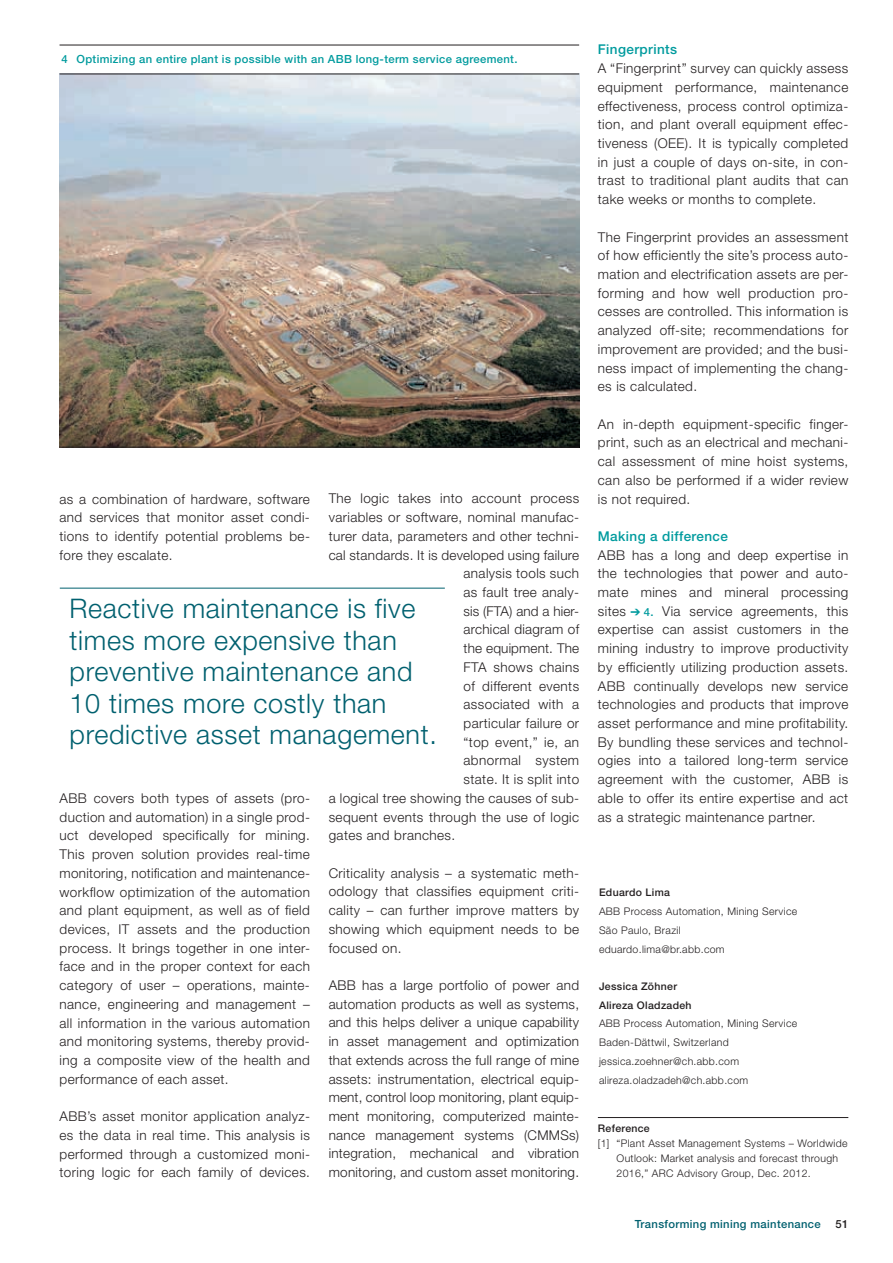
<style>
.page{position:relative;width:893px;height:1263px;background:#fff}
.page>*{position:absolute;margin:0;border:0;box-sizing:border-box;transform-origin:0 0}
.t1{font:300 27px/31.5px "Helvetica Neue";letter-spacing:.025em;color:#00606f}
.t2{font:300 13.5px/18.8px "Helvetica Neue";letter-spacing:.03em;color:#231f20;text-align:justify}
.t3{font:300 13.5px "Helvetica Neue";letter-spacing:.01em;color:#231f20}
.t4{font:500 13.5px "Helvetica Neue";letter-spacing:.03em;color:#009b9e}
.t5{font:500 11.25px "Helvetica Neue";letter-spacing:.03em;color:#009b9e}
.t6{font:500 11.25px "Helvetica Neue";letter-spacing:.03em;color:#00606f}
.t7{font:500 11.25px "Helvetica Neue";color:#231f20}
.t8{font:300 10.5px/18.8px "Helvetica Neue";letter-spacing:.03em;color:#231f20}
.t9{font:500 10.5px/18.8px "Helvetica Neue";letter-spacing:.03em;color:#231f20}
.s1{color:#009b9e}
.s2{font-weight:500;font-size:11.25px;color:#009b9e}
</style>
<div class="page">
<hr style="left:598px;top:1117px;width:250px;height:1px;background:#231f20">
<img style="left:60px;top:73px;width:519px;height:374px">
<hr style="left:60px;top:74px;width:519px;height:1px;background:#231f20">
<hr style="left:60px;top:45px;width:519px;height:1px;background:#231f20">
<hr style="left:60px;top:447px;width:519px;height:1px;background:#231f20">
<hr style="left:60px;top:588px;width:385px;height:1px;background:#00606f">
<p class="t5" style="left:62px;top:52px;width:457px">4 Optimizing an entire plant is possible with an ABB long-term service agreement.</p>
<p class="t2" style="left:329px;top:489px;width:252px">The logic takes into account process</p>
<p class="t2" style="left:329px;top:508px;width:252px">variables or software, nominal manufac-</p>
<p class="t2" style="left:329px;top:526px;width:252px">turer data, parameters and other techni-</p>
<p class="t2" style="left:329px;top:545px;width:252px">cal standards. It is developed using failure</p>
<p class="t2" style="left:464px;top:564px;width:117px">analysis tools such</p>
<p class="t2" style="left:464px;top:583px;width:117px">as fault tree analy-</p>
<p class="t3" style="left:464px;top:603px;width:117px">sis (FTA) and a hier-</p>
<p class="t2" style="left:464px;top:620px;width:117px">archical diagram of</p>
<p class="t3" style="left:464px;top:640px;width:117px">the equipment. The</p>
<p class="t2" style="left:464px;top:657px;width:117px">FTA shows chains</p>
<p class="t2" style="left:464px;top:676px;width:117px">of different events</p>
<p class="t2" style="left:464px;top:695px;width:117px">associated with a</p>
<p class="t2" style="left:464px;top:713px;width:117px">particular failure or</p>
<p class="t2" style="left:464px;top:732px;width:117px">“top event,” ie, an</p>
<p class="t2" style="left:464px;top:751px;width:117px">abnormal system</p>
<p class="t2" style="left:464px;top:770px;width:117px">state. It is split into</p>
<p class="t2" style="left:329px;top:788px;width:252px">a logical tree showing the causes of sub-</p>
<p class="t2" style="left:329px;top:807px;width:252px">sequent events through the use of logic</p>
<p class="t2" style="left:329px;top:826px;width:128px">gates and branches.</p>
<p class="t2" style="left:329px;top:863px;width:252px">Criticality analysis – a systematic meth&shy;odology that classifies equipment criti&shy;cality – can further improve matters by showing which equipment needs to be focused on.</p>
<p class="t2" style="left:329px;top:975px;width:252px">ABB has a large portfolio of power and automation products as well as systems, and this helps deliver a unique capability in asset management and optimization that extends across the full range of mine assets: instrumentation, electrical equip&shy;ment, control loop monitoring, plant equip&shy;ment monitoring, computerized mainte&shy;nance management systems (CMMSs) integration, mechanical and vibration monitoring, and custom asset monitoring.</p>
<p class="t2" style="left:60px;top:489px;width:252px">as a combination of hardware, software and services that monitor asset condi&shy;tions to identify potential problems be&shy;fore they escalate.</p>
<h1 class="t1" style="left:70px;top:592px;width:369px">Reactive maintenance is five times more expensive than preventive maintenance and<br>10 times more costly than predictive asset management.</h1>
<p class="t2" style="left:60px;top:788px;width:252px">ABB covers both types of assets (pro&shy;duction and automation) in a single prod&shy;uct developed specifically for mining.<br>This proven solution provides real-time monitoring, notification and maintenance&shy;workflow optimization of the automation and plant equipment, as well as of field devices, IT assets and the production process. It brings together in one inter&shy;face and in the proper context for each category of user – operations, mainte&shy;nance, engineering and management – all information in the various automation and monitoring systems, thereby provid&shy;ing a composite view of the health and performance of each asset.</p>
<p class="t2" style="left:60px;top:1106px;width:252px">ABB’s asset monitor application analyz&shy;es the data in real time. This analysis is performed through a customized moni&shy;toring logic for each family of devices.</p>
<p class="t4" style="left:598px;top:42px;width:81px">Fingerprints</p>
<p class="t2" style="left:598px;top:59px;width:252px">A “Fingerprint” survey can quickly assess equipment performance, maintenance effectiveness, process control optimiza&shy;tion, and plant overall equipment effec&shy;tiveness (OEE). It is typically completed in just a couple of days on-site, in con&shy;trast to traditional plant audits that can take weeks or months to complete.</p>
<p class="t2" style="left:598px;top:227px;width:252px">The Fingerprint provides an assessment of how efficiently the site’s process auto&shy;mation and electrification assets are per&shy;forming and how well production pro&shy;cesses are controlled. This information is analyzed off-site; recommendations for improvement are provided; and the busi&shy;ness impact of implementing the chang&shy;es is calculated.</p>
<p class="t2" style="left:598px;top:414px;width:252px">An in-depth equipment-specific finger&shy;print, such as an electrical and mechani&shy;cal assessment of mine hoist systems, can also be performed if a wider review is not required.</p>
<p class="t4" style="left:598px;top:528px;width:132px">Making a difference</p>
<p class="t2" style="left:598px;top:545px;width:252px">ABB has a long and deep expertise in the technologies that power and auto&shy;mate mines and mineral processing sites <span class="s1">➔</span> <span class="s2">4.</span> Via service agreements, this expertise can assist customers in the mining industry to improve productivity by efficiently utilizing production assets.<br>ABB continually develops new service technologies and products that improve asset performance and mine profitability.<br>By bundling these services and technol&shy;ogies into a tailored long-term service agreement with the customer, ABB is able to offer its entire expertise and act as a strategic maintenance partner.</p>
<p class="t9" style="left:599px;top:883px;width:72px">Eduardo Lima</p>
<p class="t8" style="left:599px;top:902px;width:200px">ABB Process Automation, Mining Service<br>São Paulo, Brazil eduardo.lima@br.abb.com</p>
<p class="t9" style="left:599px;top:977px;width:94px">Jessica Zöhner<br>Alireza Oladzadeh</p>
<p class="t8" style="left:599px;top:1014px;width:200px">ABB Process Automation, Mining Service Baden-Dättwil, Switzerland jessica.zoehner@ch.abb.com alireza.oladzadeh@ch.abb.com</p>
<p class="t9" style="left:598px;top:1119px;width:53px">Reference</p>
<p class="t8" style="left:617px;top:1135px;width:233px;line-height:15px;text-indent:-19px">[1] “Plant Asset Management Systems – Worldwide<br>Outlook: Market analysis and forecast through<br>2016,” ARC Advisory Group, Dec. 2012.</p>
<p class="t6" style="left:635px;top:1217px;width:188px">Transforming mining maintenance</p>
<p class="t7" style="left:835px;top:1217px;width:14px">51</p>
</div>
